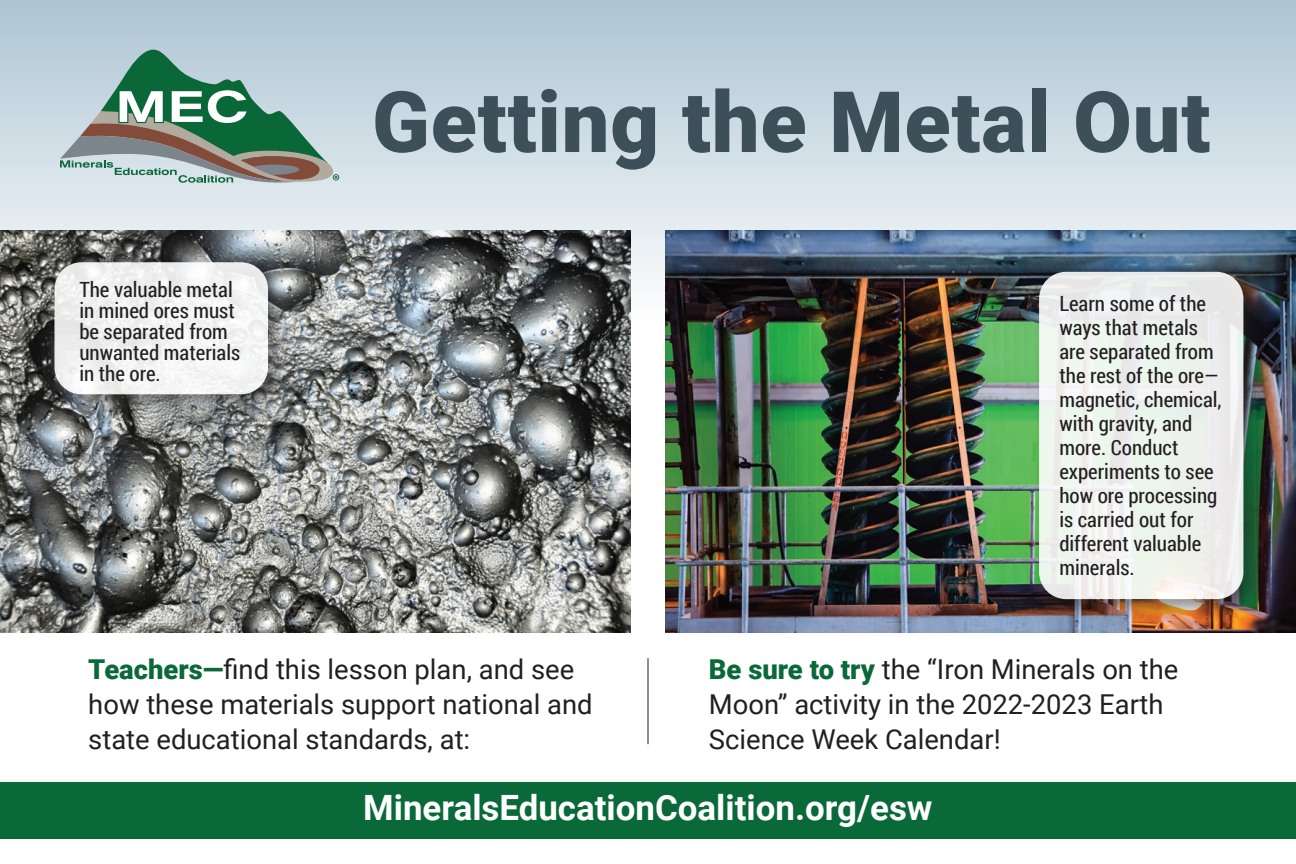
<style>
.page{position:relative;width:1296px;height:864px;background:#fff}
.page>*{position:absolute;margin:0;border:0;box-sizing:border-box;transform-origin:0 0}
.t1{font:900 84.9px "Roboto";letter-spacing:.01em;color:#3d4f59}
.t2{font:700 34.8px "Roboto";color:#fff}
.t3{font:27.3px/34.8px "Roboto";color:#231f20}
.Reversed_White_Text{font:21px/24px "Roboto Condensed";color:#231f20}
.s1{font-weight:900;color:#0a6938}
</style>
<div class="page">
<div style="left:0;top:782px;width:1296px;height:56px;background:#0a6938"></div>
<div style="left:0;top:0;width:1296px;height:321px;background:linear-gradient(to bottom,#adc4d3,#fefefe)"></div>
<svg style="left:60px;top:50px;width:279px;height:138px"></svg>
<img style="left:0;top:230px;width:631px;height:402px">
<img style="left:665px;top:230px;width:631px;height:402px">
<div style="left:1034px;top:266px;width:231px;height:355px;background:#231f20;opacity:.55"></div>
<div style="left:1039px;top:272px;width:204px;height:327px;background:linear-gradient(to right,#eff4ef,#ecedec);border-radius:27px"></div>
<div style="left:49px;top:257px;width:240px;height:159px;background:#231f20;opacity:.55"></div>
<div style="left:54px;top:262px;width:214px;height:132px;background:#f1f2f2;border-radius:27px"></div>
<hr style="left:647px;top:658px;width:2px;height:86px;background:#231f20">
<p class="Reversed_White_Text" style="left:79px;top:278px;width:162px;line-height:21px">The valuable metal in mined ores must be separated from unwanted materials in the ore.</p>
<p class="t1" style="left:372px;top:62px;width:840px">Getting the Metal Out</p>
<p class="Reversed_White_Text" style="left:1059px;top:291px;width:164px">Learn some of the ways that metals are separated from the rest of the ore— magnetic, chemical, with gravity, and more. Conduct experiments to see how ore processing is carried out for different valuable minerals.</p>
<p class="t3" style="left:88px;top:651px;width:506px"><span class="s1">Teachers—</span>find this lesson plan, and see how these materials support national and state educational standards, at:</p>
<p class="t3" style="left:709px;top:651px;width:471px"><span class="s1">Be sure to try</span> the “Iron Minerals on the<br>Moon” activity in the 2022-2023 Earth<br>Science Week Calendar!</p>
<p class="t2" style="left:363px;top:783px;width:571px">MineralsEducationCoalition.org/esw</p>
</div>
